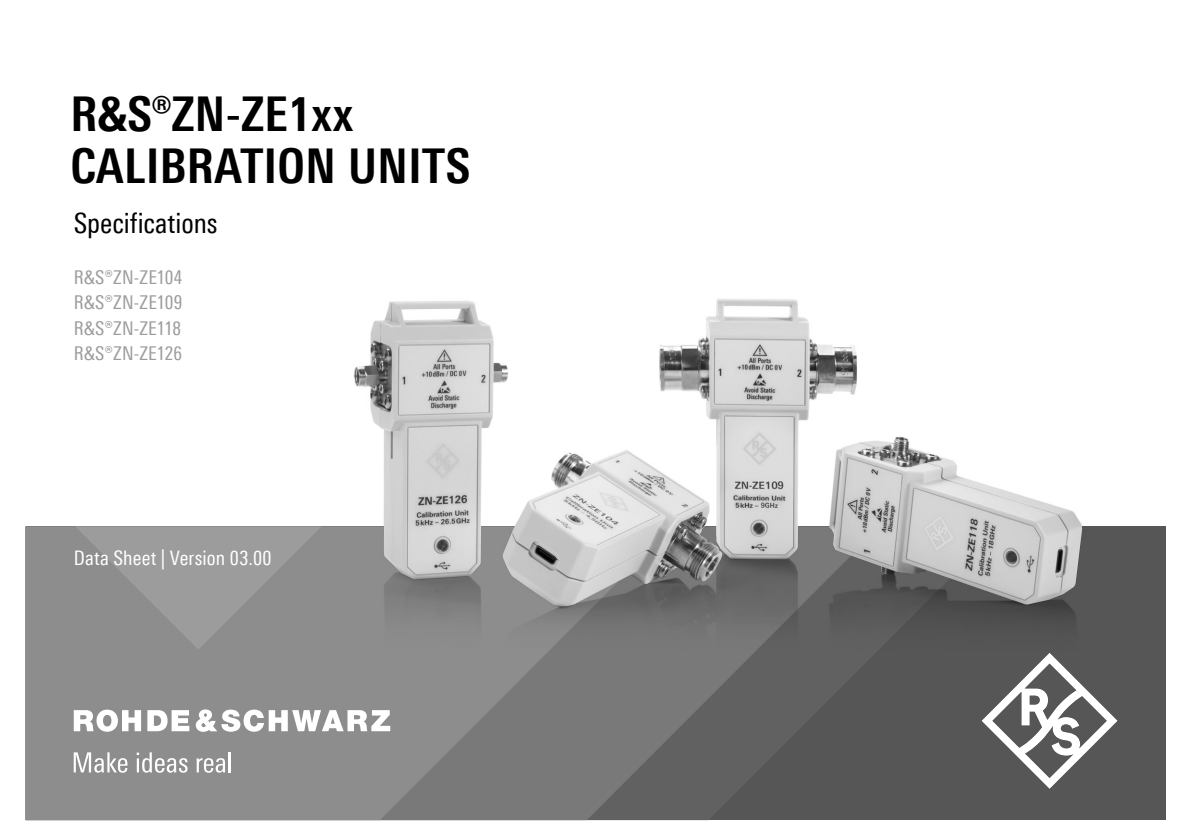
<style>
.page{position:relative;width:1191px;height:840px;background:#fff}
.page>*{position:absolute;margin:0;border:0;box-sizing:border-box;transform-origin:0 0}
.Seiten_Headline_24Pt{font:700 48px/52.8px "Linotype Univers 620 Cn";letter-spacing:.01em;color:#000}
.Subheadline_24_Pt_sc{font:28px "Linotype Univers 420 Cn";color:#000}
.t1{font:20px "Linotype Univers 420 Cn";letter-spacing:.01em;color:#fff}
.Teaser_14pt_Titel_Gr{font:19px "Linotype Univers 420 Cn";letter-spacing:.015em;color:#9c9c9c}
</style>
<div class="page">
<div style="left:26px;top:526px;width:1139px;height:293px;background:#565656"></div>
<svg style="left:673px;top:673px;width:181px;height:146px;fill:#616161"></svg>
<svg style="left:26px;top:526px;width:647px;height:293px;background:#858585"></svg>
<svg style="left:75px;top:526px;width:246px;height:123px;background:#949494"></svg>
<svg style="left:981px;top:673px;width:136px;height:115px"></svg>
<svg style="left:74px;top:709px;width:316px;height:22px;background:#ccc"></svg>
<svg style="left:74px;top:752px;width:53px;height:20px"></svg>
<svg style="left:137px;top:752px;width:50px;height:20px"></svg>
<svg style="left:197px;top:757px;width:28px;height:15px"></svg>
<hr style="left:229px;top:752px;width:2px;height:20px;background:#fff">
<img style="left:332px;top:299px;width:751px;height:374px">
<img style="left:659px;top:301px;width:198px;height:258px">
<p class="Seiten_Headline_24Pt" style="left:71px;top:87px;width:401px">R&amp;S®ZN-ZE1xx<br>CALIBRATION UNITS</p>
<p class="Subheadline_24_Pt_sc" style="left:74px;top:206px;width:145px">Specifications</p>
<p class="Teaser_14pt_Titel_Gr" style="left:74px;top:266px;width:110px">R&amp;S®ZN-ZE104</p>
<p class="Teaser_14pt_Titel_Gr" style="left:74px;top:291px;width:110px">R&amp;S®ZN-ZE109</p>
<p class="Teaser_14pt_Titel_Gr" style="left:74px;top:317px;width:109px">R&amp;S®ZN-ZE118</p>
<p class="Teaser_14pt_Titel_Gr" style="left:74px;top:342px;width:110px">R&amp;S®ZN-ZE126</p>
<p class="t1" style="left:74px;top:545px;width:199px">Data Sheet | Version 03.00</p>
</div>
